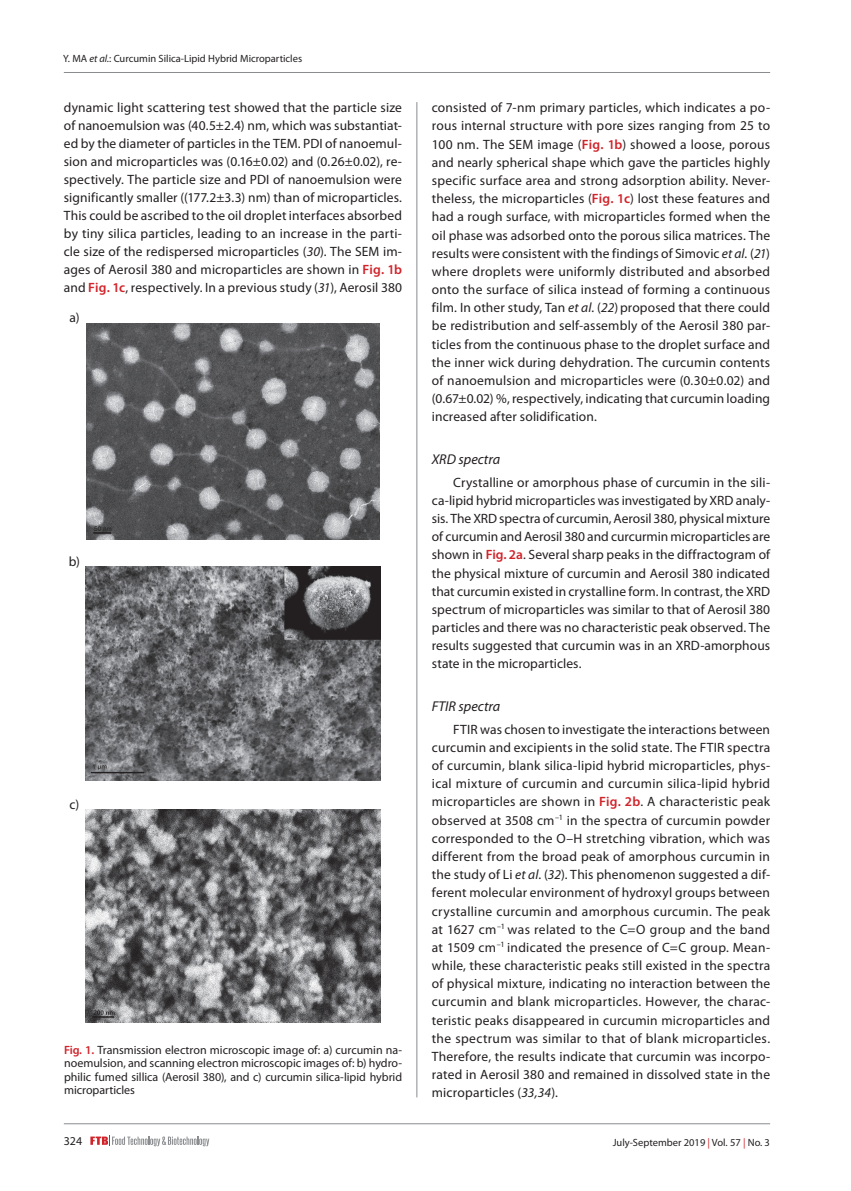
<style>
.page{position:relative;width:851px;height:1191px;background:#fff}
.page>*{position:absolute;margin:0;border:0;box-sizing:border-box;transform-origin:0 0}
.Podnaslov_2{font:italic 14.25px "Myriad Pro";color:#231f20}
.OSNOVNI_TXT{font:13.5px/18.1px "Myriad Pro";letter-spacing:.01em;color:#231f20;text-align:justify}
.Slike_i_Tablice{font:12px/13.5px "Myriad Pro";letter-spacing:-.005em;color:#231f20;text-align:justify}
.t1{font:10.5px "Myriad Pro";color:#231f20}
.s1{font-style:italic}
.s2{font-weight:600;color:#d1232a}
.s3{color:#d1232a}
</style>
<div class="page">
<hr style="left:64px;top:72px;width:706px;height:1px;background:#8a8c8f">
<hr style="left:64px;top:1123px;width:706px;height:1px;background:#8a8c8f">
<svg style="left:90px;top:1135px;width:119px;height:11px"></svg>
<hr style="left:416px;top:102px;width:1px;height:995px;background:#8a8c8f">
<img style="left:87px;top:323px;width:292px;height:217px">
<img style="left:86px;top:566px;width:294px;height:214px">
<img style="left:86px;top:809px;width:294px;height:213px">
<p class="t1" style="left:63px;top:53px;width:240px">Y. MA <span class="s1">et al.</span>: Curcumin Silica-Lipid Hybrid Microparticles</p>
<p class="OSNOVNI_TXT" style="left:64px;top:99px;width:340px">dynamic light scattering test showed that the particle size of nanoemulsion was (40.5±2.4) nm, which was substantiat&shy;ed by the diameter of particles in the TEM. PDI of nanoemul&shy;sion and microparticles was (0.16±0.02) and (0.26±0.02), re&shy;spectively. The particle size and PDI of nanoemulsion were significantly smaller ((177.2±3.3) nm) than of microparticles.<br>This could be ascribed to the oil droplet interfaces absorbed by tiny silica particles, leading to an increase in the parti&shy;cle size of the redispersed microparticles (<span class="s1">30</span>). The SEM im&shy;ages of Aerosil 380 and microparticles are shown in <span class="s2">Fig. 1b </span>and <span class="s2">Fig. 1c</span>, respectively. In a previous study (<span class="s1">31</span>), Aerosil 380</p>
<p class="OSNOVNI_TXT" style="left:432px;top:99px;width:340px">consisted of 7-nm primary particles, which indicates a po&shy;rous internal structure with pore sizes ranging from 25 to 100 nm. The SEM image (<span class="s2">Fig. 1b</span>) showed a loose, porous and nearly spherical shape which gave the particles highly specific surface area and strong adsorption ability. Never&shy;theless, the microparticles (<span class="s2">Fig. 1c</span>) lost these features and had a rough surface, with microparticles formed when the oil phase was adsorbed onto the porous silica matrices. The results were consistent with the findings of Simovic <span class="s1">et al.</span> (<span class="s1">21</span>) where droplets were uniformly distributed and absorbed onto the surface of silica instead of forming a continuous film. In other study, Tan <span class="s1">et al.</span> (<span class="s1">22</span>)proposed that there could be redistribution and self-assembly of the Aerosil 380 par&shy;ticles from the continuous phase to the droplet surface and the inner wick during dehydration. The curcumin contents of nanoemulsion and microparticles were (0.30±0.02) and (0.67±0.02) %, respectively, indicating that curcumin loading increased after solidification.</p>
<p class="Podnaslov_2" style="left:432px;top:452px;width:70px">XRD spectra</p>
<p class="OSNOVNI_TXT" style="left:432px;top:473px;width:340px;text-indent:21px">Crystalline or amorphous phase of curcumin in the sili&shy;ca-lipid hybrid microparticles was investigated by XRD analy&shy;sis. The XRD spectra of curcumin, Aerosil 380, physical mixture of curcumin and Aerosil 380 and curcurmin microparticles are shown in <span class="s2">Fig. 2a</span>. Several sharp peaks in the diffractogram of the physical mixture of curcumin and Aerosil 380 indicated that curcumin existed in crystalline form. In contrast, the XRD spectrum of microparticles was similar to that of Aerosil 380 particles and there was no characteristic peak observed. The results suggested that curcumin was in an XRD-amorphous state in the microparticles.</p>
<p class="Podnaslov_2" style="left:432px;top:699px;width:70px">FTIR spectra</p>
<p class="OSNOVNI_TXT" style="left:432px;top:720px;width:340px;text-indent:21px">FTIR was chosen to investigate the interactions between curcumin and excipients in the solid state. The FTIR spectra of curcumin, blank silica-lipid hybrid microparticles, phys&shy;ical mixture of curcumin and curcumin silica-lipid hybrid microparticles are shown in <span class="s2">Fig. 2b</span>. A characteristic peak observed at 3508 cm<sup>–1</sup> in the spectra of curcumin powder corresponded to the O–H stretching vibration, which was different from the broad peak of amorphous curcumin in the study of Li <span class="s1">et al</span>. (<span class="s1">32</span>). This phenomenon suggested a dif&shy;ferent molecular environment of hydroxyl groups between crystalline curcumin and amorphous curcumin. The peak at 1627 cm<sup>–1</sup> was related to the C=O group and the band at 1509 cm<sup>–1</sup> indicated the presence of C=C group. Mean&shy;while, these characteristic peaks still existed in the spectra of physical mixture, indicating no interaction between the curcumin and blank microparticles. However, the charac&shy;teristic peaks disappeared in curcumin microparticles and the spectrum was similar to that of blank microparticles.<br>Therefore, the results indicate that curcumin was incorpo&shy;rated in Aerosil 380 and remained in dissolved state in the microparticles (<span class="s1">33,34</span>).</p>
<p class="OSNOVNI_TXT" style="left:69px;top:309px;width:12px">a)</p>
<p class="OSNOVNI_TXT" style="left:69px;top:552px;width:13px">b)</p>
<p class="OSNOVNI_TXT" style="left:70px;top:796px;width:11px">c)</p>
<p class="Slike_i_Tablice" style="left:64px;top:1043px;width:339px"><span class="s2">Fig. 1.</span> Transmission electron microscopic image of: a) curcumin na&shy;noemulsion, and scanning electron microscopic images of: b) hydro&shy;philic fumed sillica (Aerosil 380), and c) curcumin silica-lipid hybrid microparticles</p>
<p class="Slike_i_Tablice" style="left:64px;top:1134px;width:20px">324</p>
<p class="t1" style="left:612px;top:1136px;width:159px">July-September 2019 <span class="s3">|</span> Vol. 57 <span class="s3">|</span> No. 3</p>
</div>
